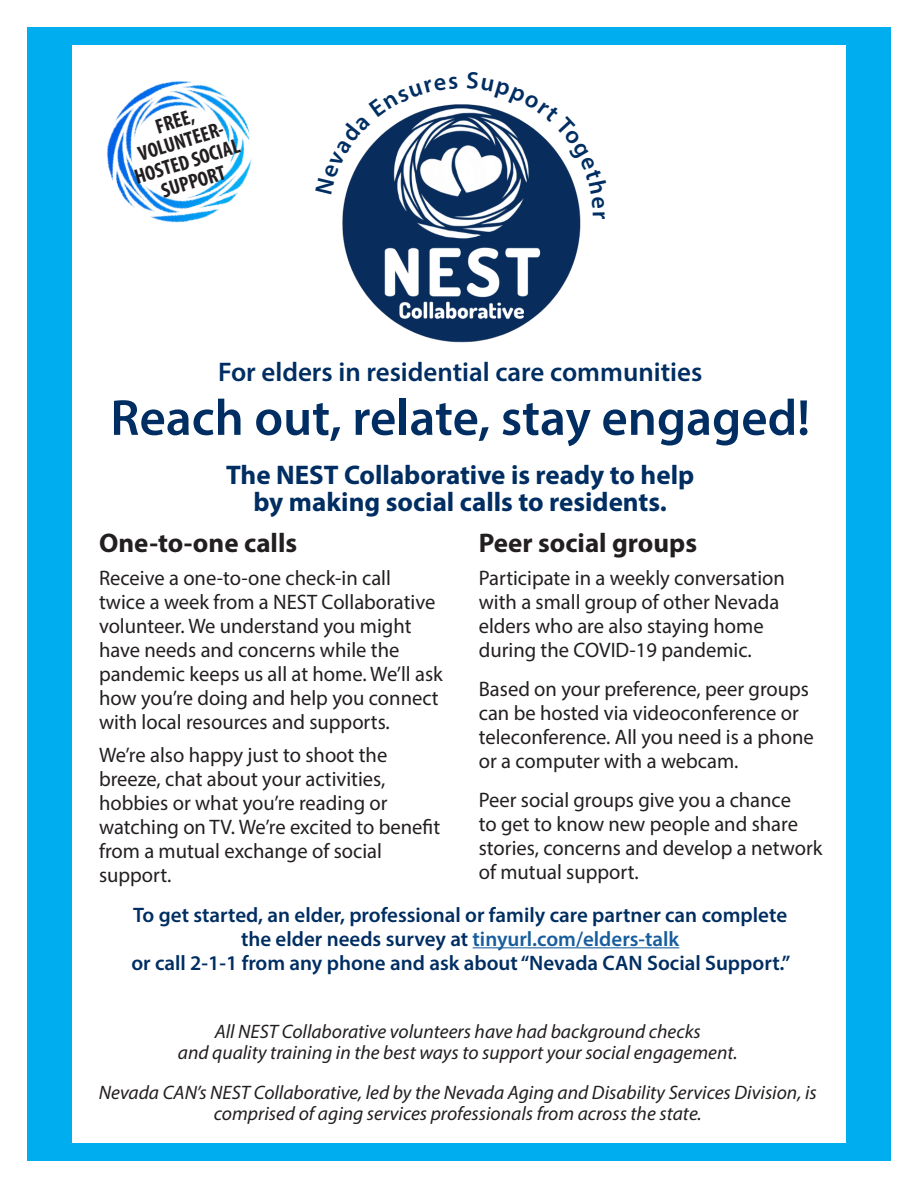
<style>
.page{position:relative;width:918px;height:1188px;background:#fff}
.page>*{position:absolute;margin:0;border:0;box-sizing:border-box;transform-origin:0 0}
.t1{font:600 51px "Myriad Pro";color:#002e62}
.t2{font:700 27px/27px "Myriad Pro";color:#002e62;text-align:center}
.t3{font:600 27px "Myriad Pro";color:#002e62}
.t4{font:700 27px "Myriad Pro";color:#231f20}
.t5{font:21px/24px "Myriad Pro";color:#231f20}
.t6{font:600 21px/24px "Myriad Pro";color:#002e62;text-align:center}
.t7{font:700 condensed 21px/21px "Myriad Pro";color:#231f20;text-align:center}
.t8{font:italic 19.5px/21px "Myriad Pro";color:#231f20;text-align:center}
.s1{color:#175d9e}
</style>
<div class="page">
<div style="left:27px;top:27px;width:864px;height:1134px;background:#00aeef"></div>
<div style="left:72px;top:45px;width:774px;height:1098px;background:#fff"></div>
<hr style="left:473px;top:947px;width:206px;height:1px;background:#175d9e">
<img style="left:342px;top:104px;width:239px;height:239px">
<img style="left:107px;top:81px;width:145px;height:142px">
<svg style="left:342px;top:104px;width:116px;height:91px"></svg>
<svg style="left:467px;top:104px;width:114px;height:115px"></svg>
<p class="t7" style="left:153px;top:116px;width:41px;rotate:-17deg">FREE,</p>
<p class="t7" style="left:126px;top:147px;width:110px;rotate:-17deg">VOLUNTEER-<br>HOSTED SOCIAL<br>SUPPORT</p>
<p class="t3" style="left:218px;top:355px;width:486px">For elders in residential care communities</p>
<p class="t1" style="left:110px;top:385px;width:701px">Reach out, relate, stay engaged!</p>
<p class="t2" style="left:226px;top:461px;width:470px">The NEST Collaborative is ready to help by making social calls to residents.</p>
<p class="t4" style="left:99px;top:525px;width:200px">One-to-one calls</p>
<p class="t5" style="left:99px;top:566px;width:345px">Receive a one-to-one check-in call<br>twice a week from a NEST Collaborative volunteer. We understand you might have needs and concerns while the pandemic keeps us all at home. We’ll ask how you’re doing and help you connect with local resources and supports.</p>
<p class="t5" style="left:99px;top:743px;width:343px">We’re also happy just to shoot the breeze, chat about your activities, hobbies or what you’re reading or watching on TV. We’re excited to benefit from a mutual exchange of social support.</p>
<p class="t4" style="left:479px;top:525px;width:220px">Peer social groups</p>
<p class="t5" style="left:479px;top:566px;width:308px">Participate in a weekly conversation with a small group of other Nevada elders who are also staying home during the COVID-19 pandemic.</p>
<p class="t5" style="left:479px;top:677px;width:336px">Based on your preference, peer groups can be hosted via videoconference or teleconference. All you need is a phone or a computer with a webcam.</p>
<p class="t5" style="left:479px;top:788px;width:345px">Peer social groups give you a chance<br>to get to know new people and share stories, concerns and develop a network of mutual support.</p>
<p class="t6" style="left:131px;top:902px;width:661px">To get started, an elder, professional or family care partner can complete the elder needs survey at <span class="s1">tinyurl.com/elders-talk<br></span>or call 2-1-1 from any phone and ask about “Nevada CAN Social Support.”</p>
<p class="t8" style="left:178px;top:1021px;width:561px">All NEST Collaborative volunteers have had background checks<br>and quality training in the best ways to support your social engagement.</p>
<p class="t8" style="left:99px;top:1082px;width:719px">Nevada CAN’s NEST Collaborative, led by the Nevada Aging and Disability Services Division, is comprised of aging services professionals from across the state.</p>
</div>
